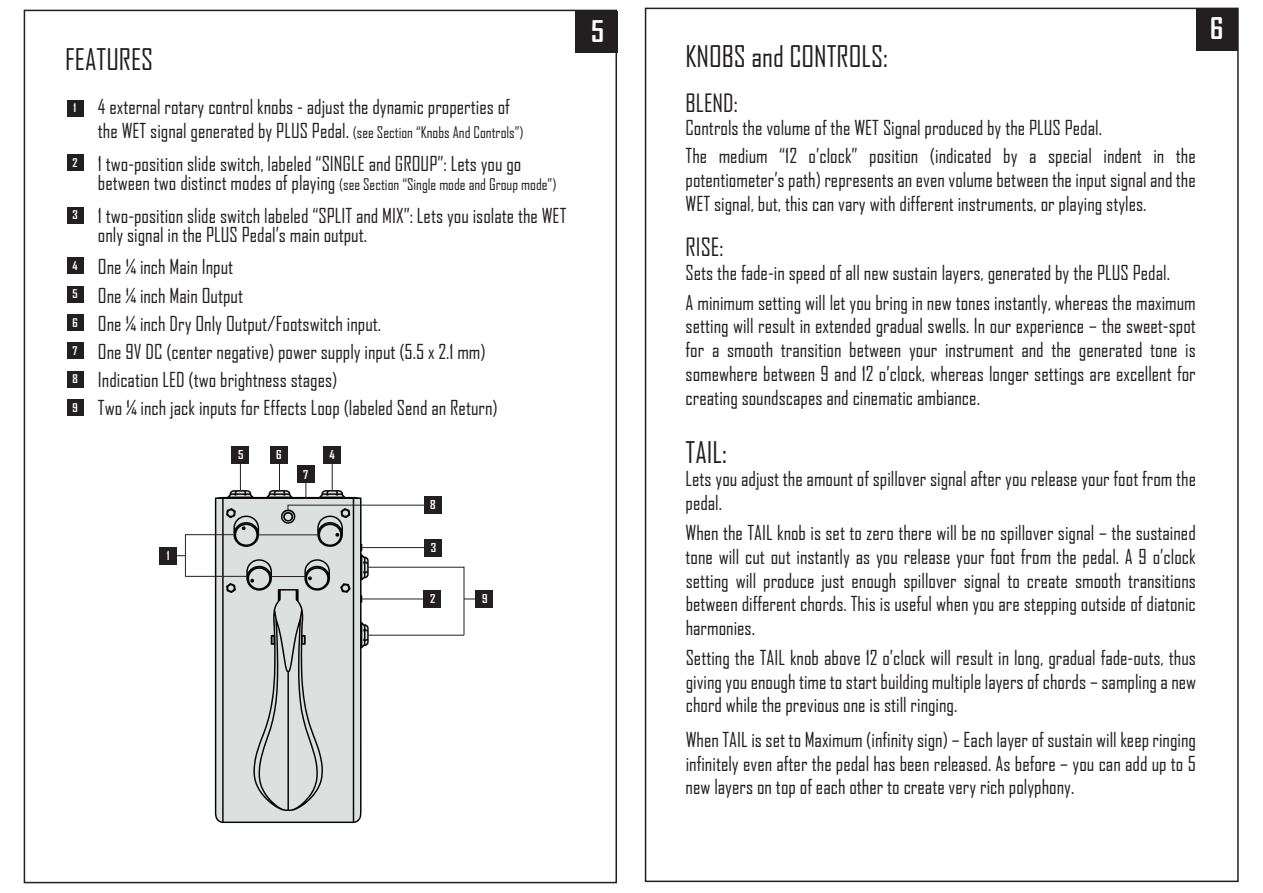
<style>
.page{position:relative;width:1263px;height:893px;background:#fff}
.page>*{position:absolute;margin:0;border:0;box-sizing:border-box;transform-origin:0 0}
.t1{font:28.65px "Agency FB";color:#231f20}
.t2{font:700 28.65px "Agency FB";color:#fff}
.t3{font:28.5px "Agency FB";color:#231f20}
.t4{font:700 28.5px "Agency FB";color:#fff}
.t5{font:24.15px "Agency FB";color:#231f20}
.t6{font:19.8px/23.7px "Agency FB";color:#231f20}
.t7{font:15.45px "Agency FB";color:#231f20}
.t8{font:700 11.7px "Agency FB";color:#fff}
.t9{font:700 11.4px "Agency FB";color:#fff}
.s1{font-size:15.45px}
.s2{font-size:19.8px}
</style>
<div class="page">
<div style="left:24px;top:10px;width:593px;height:873px;background:#fff;border:2px solid #231f20"></div>
<div style="left:575px;top:11px;width:42px;height:41px;background:#231f20"></div>
<div style="left:67px;top:100px;width:16px;height:17px;background:#231f20"></div>
<div style="left:67px;top:154px;width:16px;height:17px;background:#231f20"></div>
<div style="left:67px;top:207px;width:16px;height:17px;background:#231f20"></div>
<div style="left:67px;top:257px;width:16px;height:17px;background:#231f20"></div>
<div style="left:67px;top:286px;width:16px;height:16px;background:#231f20"></div>
<div style="left:67px;top:314px;width:16px;height:17px;background:#231f20"></div>
<div style="left:67px;top:342px;width:16px;height:17px;background:#231f20"></div>
<div style="left:67px;top:371px;width:16px;height:16px;background:#231f20"></div>
<div style="left:67px;top:399px;width:16px;height:17px;background:#231f20"></div>
<svg style="left:215px;top:490px;width:154px;height:333px;background:#c4c9c7"></svg>
<div style="left:424px;top:539px;width:18px;height:17px;background:#231f20"></div>
<div style="left:159px;top:547px;width:17px;height:17px;background:#231f20"></div>
<div style="left:476px;top:590px;width:17px;height:18px;background:#231f20"></div>
<div style="left:424px;top:496px;width:18px;height:18px;background:#231f20"></div>
<hr style="left:362px;top:547px;width:62px;height:1px;background:#231f20">
<hr style="left:332px;top:458px;width:1px;height:33px;background:#231f20">
<hr style="left:306px;top:466px;width:1px;height:33px;background:#231f20">
<hr style="left:279px;top:458px;width:1px;height:33px;background:#231f20">
<hr style="left:240px;top:458px;width:1px;height:33px;background:#231f20">
<div style="left:324px;top:446px;width:17px;height:17px;background:#231f20"></div>
<div style="left:270px;top:446px;width:17px;height:17px;background:#231f20"></div>
<div style="left:232px;top:446px;width:17px;height:17px;background:#231f20"></div>
<svg style="left:361px;top:554px;width:115px;height:94px"></svg>
<svg style="left:287px;top:505px;width:137px;height:5px"></svg>
<hr style="left:259px;top:535px;width:61px;height:1px;background:#231f20">
<hr style="left:270px;top:576px;width:36px;height:1px;background:#231f20">
<hr style="left:185px;top:576px;width:63px;height:1px;background:#231f20">
<div style="left:297px;top:466px;width:17px;height:17px;background:#231f20"></div>
<svg style="left:173px;top:534px;width:61px;height:43px"></svg>
<div style="left:645px;top:8px;width:594px;height:874px;background:#fff;border:2px solid #231f20"></div>
<div style="left:1196px;top:8px;width:41px;height:42px;background:#231f20"></div>
<h2 class="t3" style="left:65px;top:42px;width:90px">FEATURES</h2>
<p class="t9" style="left:73px;top:102px;width:4px">1</p>
<p class="t9" style="left:73px;top:156px;width:7px">2</p>
<p class="t9" style="left:73px;top:209px;width:7px">3</p>
<p class="t9" style="left:73px;top:259px;width:7px">4</p>
<p class="t9" style="left:73px;top:288px;width:7px">5</p>
<p class="t9" style="left:73px;top:316px;width:7px">6</p>
<p class="t9" style="left:73px;top:344px;width:6px">7</p>
<p class="t9" style="left:73px;top:373px;width:7px">8</p>
<p class="t9" style="left:73px;top:401px;width:7px">9</p>
<p class="t6" style="left:98px;top:95px;width:427px">4 external rotary control knobs - adjust the dynamic properties of the WET signal generated by PLUS Pedal. <span class="s1">(see Section “Knobs And Controls”)</span></p>
<p class="t6" style="left:98px;top:151px;width:425px">1 two-position slide switch, labeled “SINGLE and GROUP”: Lets you go</p>
<p class="t7" style="left:98px;top:175px;width:460px"><span class="s2">between two distinct modes of playing</span> (see Section “Single mode and Group mode”)</p>
<p class="t6" style="left:98px;top:205px;width:470px;line-height:19.4px">1 two-position slide switch labeled “SPLIT and MIX”: Lets you isolate the WET only signal in the PLUS Pedal’s main output.</p>
<p class="t6" style="left:98px;top:253px;width:401px;line-height:28px">One ¼ inch Main Input<br>One ¼ inch Main Output<br>One ¼ inch Dry Only Output/Footswitch input.<br>One 9V DC (center negative) power supply input (5.5 x 2.1 mm)<br>Indication LED (two brightness stages)<br>Two ¼ inch jack inputs for Effects Loop (labeled Send an Return)</p>
<p class="t8" style="left:167px;top:549px;width:4px">1</p>
<p class="t8" style="left:238px;top:448px;width:7px">5</p>
<p class="t8" style="left:276px;top:448px;width:7px">6</p>
<p class="t8" style="left:330px;top:448px;width:7px">4</p>
<p class="t8" style="left:303px;top:468px;width:7px">7</p>
<p class="t8" style="left:430px;top:499px;width:7px">8</p>
<p class="t8" style="left:431px;top:541px;width:7px">3</p>
<p class="t8" style="left:430px;top:592px;width:7px">2</p>
<p class="t8" style="left:482px;top:592px;width:7px">9</p>
<h2 class="t4" style="left:591px;top:15px;width:14px">5</h2>
<h1 class="t1" style="left:685px;top:38px;width:204px">KNOBS and CONTROLS:</h1>
<p class="t5" style="left:685px;top:88px;width:54px">BLEND:</p>
<p class="t6" style="left:685px;top:113px;width:512px;line-height:28.2px">Controls the volume of the WET Signal produced by the PLUS Pedal.<br>The medium “12 o’clock” position (indicated by a special indent in the</p>
<p class="t6" style="left:685px;top:168px;width:512px">potentiometer’s path) represents an even volume between the input signal and the<br>WET signal, but, this can vary with different instruments, or playing styles.</p>
<p class="t5" style="left:685px;top:232px;width:39px">RISE:</p>
<p class="t6" style="left:685px;top:257px;width:512px;line-height:29.8px">Sets the fade-in speed of all new sustain layers, generated by the PLUS Pedal.<br>A minimum setting will let you bring in new tones instantly, whereas the maximum</p>
<p class="t6" style="left:686px;top:314px;width:512px;text-align:justify">setting will result in extended gradual swells. In our experience – the sweet-spot for a smooth transition between your instrument and the generated tone is somewhere between 9 and 12 o’clock, whereas longer settings are excellent for creating soundscapes and cinematic ambiance.</p>
<h1 class="t1" style="left:685px;top:434px;width:43px">TAIL:</h1>
<p class="t6" style="left:685px;top:467px;width:512px">Lets you adjust the amount of spillover signal after you release your foot from the pedal.</p>
<p class="t6" style="left:685px;top:520px;width:512px;text-align:justify">When the TAIL knob is set to zero there will be no spillover signal – the sustained tone will cut out instantly as you release your foot from the pedal. A 9 o’clock setting will produce just enough spillover signal to create smooth transitions between different chords. This is useful when you are stepping outside of diatonic harmonies.</p>
<p class="t6" style="left:686px;top:645px;width:512px;text-align:justify">Setting the TAIL knob above 12 o’clock will result in long, gradual fade-outs, thus giving you enough time to start building multiple layers of chords – sampling a new chord while the previous one is still ringing.</p>
<p class="t6" style="left:686px;top:727px;width:512px;text-align:justify">When TAIL is set to Maximum (infinity sign) – Each layer of sustain will keep ringing infinitely even after the pedal has been released. As before – you can add up to 5 new layers on top of each other to create very rich polyphony.</p>
<h1 class="t2" style="left:1210px;top:13px;width:15px">6</h1>
</div>
